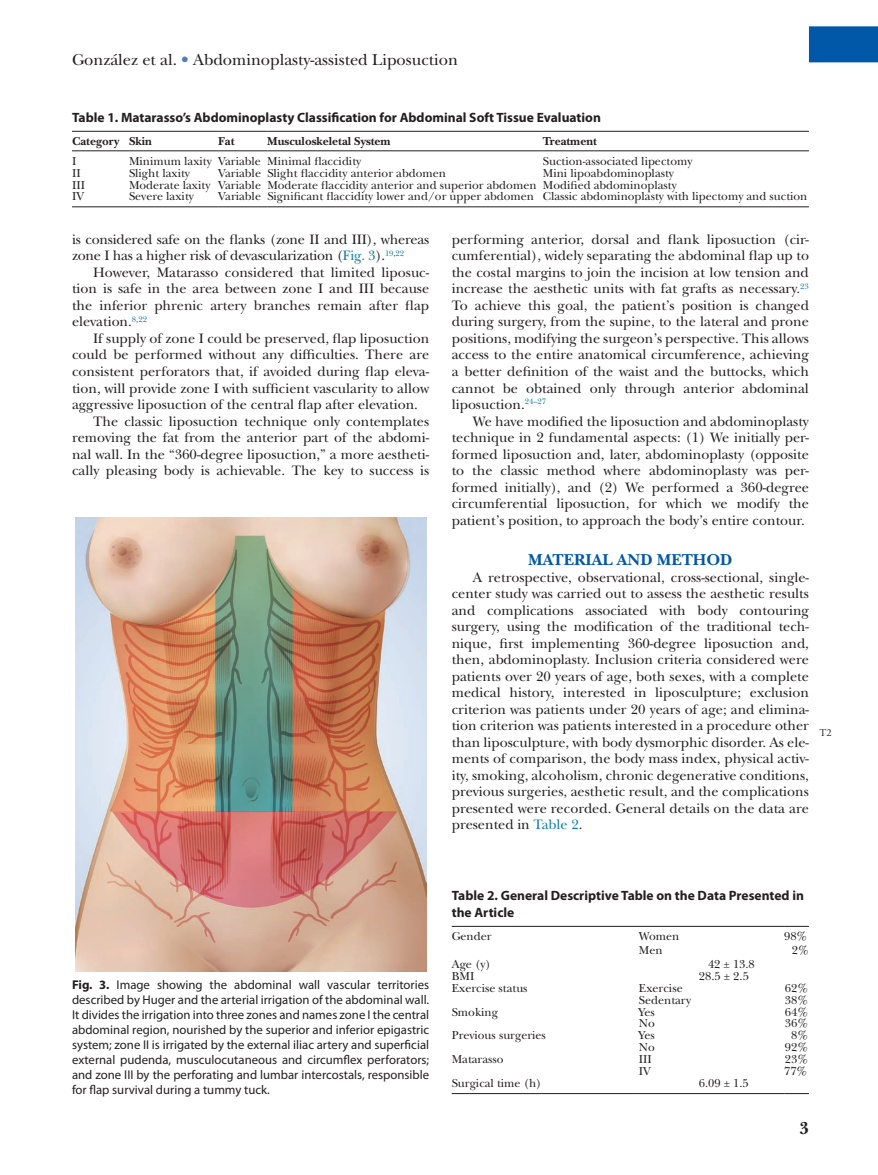
<style>
.page{position:relative;width:878px;height:1175px;background:#fff}
.page>*{position:absolute;margin:0;border:0;box-sizing:border-box;transform-origin:0 0}
.t1{font:700 18px "New Baskerville Std";color:#231f20}
.t2{font:16.5px "New Baskerville Std";color:#231f20}
.t3{font:700 16.5px "New Baskerville Std";color:#0157a8}
.t4{font:14.25px/16.5px "New Baskerville Std";color:#231f20;text-align:justify}
.t5{font:700 13.5px/16.5px "Myriad Pro";color:#231f20}
.t6{font:12.75px/15px "Myriad Pro";color:#231f20;text-align:justify}
.t7{font:12px "New Baskerville Std";color:#231f20}
.t8{font:700 12px "New Baskerville Std";color:#231f20}
.t9{font:10.5px "Adobe Garamond Pro";color:#231f20}
.s1{color:#5779bc}
.s2{color:#0f7eac}
.s3{font-weight:700}
</style>
<div class="page">
<div style="left:808px;top:26px;width:70px;height:36px;background:#0157a8"></div>
<hr style="left:72px;top:131px;width:57px;height:1px;background:#231f20">
<hr style="left:129px;top:131px;width:89px;height:1px;background:#231f20">
<hr style="left:218px;top:131px;width:49px;height:1px;background:#231f20">
<hr style="left:267px;top:131px;width:276px;height:1px;background:#231f20">
<hr style="left:543px;top:131px;width:265px;height:1px;background:#231f20">
<hr style="left:72px;top:150px;width:57px;height:1px;background:#231f20">
<hr style="left:129px;top:150px;width:89px;height:1px;background:#231f20">
<hr style="left:218px;top:150px;width:49px;height:1px;background:#231f20">
<hr style="left:267px;top:150px;width:276px;height:1px;background:#231f20">
<hr style="left:543px;top:150px;width:265px;height:1px;background:#231f20">
<hr style="left:72px;top:206px;width:57px;height:1px;background:#231f20">
<hr style="left:129px;top:206px;width:89px;height:1px;background:#231f20">
<hr style="left:218px;top:206px;width:49px;height:1px;background:#231f20">
<hr style="left:267px;top:206px;width:276px;height:1px;background:#231f20">
<hr style="left:543px;top:206px;width:265px;height:1px;background:#231f20">
<img style="left:75px;top:517px;width:351px;height:454px">
<hr style="left:452px;top:1093px;width:187px;height:1px;background:#231f20">
<hr style="left:639px;top:1093px;width:145px;height:1px;background:#231f20">
<svg style="left:784px;top:1093px;width:25px;height:1px"></svg>
<hr style="left:452px;top:926px;width:187px;height:1px;background:#231f20">
<hr style="left:639px;top:926px;width:145px;height:1px;background:#231f20">
<svg style="left:784px;top:926px;width:25px;height:1px"></svg>
<p class="t2" style="left:72px;top:50px;width:387px">González et al. <span class="s1">•</span> Abdominoplasty-assisted Liposuction</p>
<p class="t5" style="left:72px;top:109px;width:530px">Table 1. Matarasso’s Abdominoplasty Classification for Abdominal Soft Tissue Evaluation</p>
<p class="t8" style="left:72px;top:134px;width:81px">Category Skin</p>
<p class="t8" style="left:218px;top:134px;width:18px">Fat</p>
<p class="t8" style="left:267px;top:134px;width:125px">Musculoskeletal System</p>
<p class="t8" style="left:543px;top:134px;width:56px">Treatment</p>
<p class="t7" style="left:72px;top:154px;width:6px">I</p>
<p class="t7" style="left:129px;top:154px;width:234px">Minimum laxity Variable Minimal flaccidity</p>
<p class="t7" style="left:543px;top:154px;width:151px">Suction-associated lipectomy</p>
<p class="t7" style="left:72px;top:166px;width:10px">II</p>
<p class="t7" style="left:129px;top:166px;width:62px">Slight laxity</p>
<p class="t7" style="left:218px;top:166px;width:229px">Variable Slight flaccidity anterior abdomen</p>
<p class="t7" style="left:543px;top:166px;width:133px">Mini lipoabdominoplasty</p>
<p class="t7" style="left:72px;top:178px;width:14px">III</p>
<p class="t7" style="left:129px;top:178px;width:549px">Moderate laxity Variable Moderate flaccidity anterior and superior abdomen Modified abdominoplasty</p>
<p class="t7" style="left:72px;top:189px;width:14px">IV</p>
<p class="t7" style="left:129px;top:189px;width:66px">Severe laxity</p>
<p class="t7" style="left:218px;top:189px;width:590px">Variable Significant flaccidity lower and/or upper abdomen Classic abdominoplasty with lipectomy and suction</p>
<p class="t4" style="left:72px;top:231px;width:359px">is considered safe on the flanks (zone II and III), whereas zone I has a higher risk of devascularization (<span class="s2">Fig. 3</span>).<sup>19</sup><sup>,</sup><sup>22</sup></p>
<p class="t4" style="left:72px;top:264px;width:359px;text-indent:21px">However, Matarasso considered that limited liposuc&shy;tion is safe in the area between zone I and III because the inferior phrenic artery branches remain after flap elevation.<sup>8</sup><sup>,</sup><sup>22</sup></p>
<p class="t4" style="left:93px;top:330px;width:338px">If supply of zone I could be preserved, flap liposuction</p>
<p class="t4" style="left:72px;top:347px;width:358px">could be performed without any difficulties. There are</p>
<p class="t4" style="left:72px;top:363px;width:358px">consistent perforators that, if avoided during flap eleva-</p>
<p class="t4" style="left:72px;top:380px;width:358px">tion, will provide zone I with sufficient vascularity to allow</p>
<p class="t4" style="left:72px;top:396px;width:347px">aggressive liposuction of the central flap after elevation.</p>
<p class="t4" style="left:93px;top:413px;width:338px">The classic liposuction technique only contemplates</p>
<p class="t4" style="left:72px;top:429px;width:359px">removing the fat from the anterior part of the abdomi-</p>
<p class="t4" style="left:72px;top:446px;width:359px">nal wall. In the “360-degree liposuction,” a more aestheti-</p>
<p class="t4" style="left:72px;top:462px;width:358px">cally pleasing body is achievable. The key to success is</p>
<p class="t4" style="left:451px;top:231px;width:359px">performing anterior, dorsal and flank liposuction (cir&shy;cumferential), widely separating the abdominal flap up to the costal margins to join the incision at low tension and increase the aesthetic units with fat grafts as necessary.<sup>23<br></sup>To achieve this goal, the patient’s position is changed during surgery, from the supine, to the lateral and prone positions, modifying the surgeon’s perspective. This allows access to the entire anatomical circumference, achieving a better definition of the waist and the buttocks, which cannot be obtained only through anterior abdominal liposuction.<sup>24–27</sup></p>
<p class="t4" style="left:451px;top:413px;width:359px;text-indent:21px">We have modified the liposuction and abdominoplasty technique in 2 fundamental aspects: (1) We initially per&shy;formed liposuction and, later, abdominoplasty (opposite to the classic method where abdominoplasty was per&shy;formed initially), and (2) We performed a 360-degree circumferential liposuction, for which we modify the patient’s position, to approach the body’s entire contour.</p>
<p class="t3" style="left:528px;top:550px;width:206px">MATERIAL AND METHOD</p>
<p class="t4" style="left:451px;top:569px;width:359px;text-indent:21px">A retrospective, observational, cross-sectional, single&shy;center study was carried out to assess the aesthetic results and complications associated with body contouring surgery, using the modification of the traditional tech&shy;nique, first implementing 360-degree liposuction and, then, abdominoplasty. Inclusion criteria considered were patients over 20 years of age, both sexes, with a complete medical history, interested in liposculpture; exclusion criterion was patients under 20 years of age; and elimina&shy;tion criterion was patients interested in a procedure other than liposculpture, with body dysmorphic disorder. As ele&shy;ments of comparison, the body mass index, physical activ&shy;ity, smoking, alcoholism, chronic degenerative conditions, previous surgeries, aesthetic result, and the complications presented were recorded. General details on the data are presented in <span class="s2">Table 2</span>.</p>
<p class="t9" style="left:819px;top:726px;width:14px">T2</p>
<p class="t6" style="left:72px;top:977px;width:359px"><span class="s3">Fig. 3.</span> I mage showing the abdominal wall vascular territories described by Huger and the arterial irrigation of the abdominal wall.<br>It divides the irrigation into three zones and names zone I the central abdominal region, nourished by the superior and inferior epigastric system; zone II is irrigated by the external iliac artery and superficial external pudenda, musculocutaneous and circumflex perforators; and zone III by the perforating and lumbar intercostals, responsible for flap survival during a tummy tuck.</p>
<p class="t5" style="left:452px;top:887px;width:354px">Table 2. General Descriptive Table on the Data Presented in the Article</p>
<p class="t7" style="left:452px;top:929px;width:41px">Gender</p>
<p class="t7" style="left:639px;top:929px;width:42px">Women</p>
<p class="t7" style="left:784px;top:929px;width:25px">98%</p>
<p class="t7" style="left:639px;top:943px;width:25px">Men</p>
<p class="t7" style="left:791px;top:943px;width:19px">2%</p>
<p class="t7" style="left:452px;top:957px;width:40px">Age (y)</p>
<p class="t7" style="left:708px;top:957px;width:48px">42 ± 13.8</p>
<p class="t7" style="left:452px;top:968px;width:24px">BMI</p>
<p class="t7" style="left:699px;top:968px;width:51px">28.5 ± 2.5</p>
<p class="t7" style="left:452px;top:980px;width:77px">Exercise status</p>
<p class="t7" style="left:639px;top:980px;width:45px">Exercise</p>
<p class="t7" style="left:784px;top:980px;width:25px">62%</p>
<p class="t7" style="left:639px;top:992px;width:54px">Sedentary</p>
<p class="t7" style="left:784px;top:992px;width:25px">38%</p>
<p class="t7" style="left:451px;top:1004px;width:48px">Smoking</p>
<p class="t7" style="left:639px;top:1004px;width:17px">Yes</p>
<p class="t7" style="left:784px;top:1004px;width:25px">64%</p>
<p class="t7" style="left:639px;top:1016px;width:17px">No</p>
<p class="t7" style="left:784px;top:1016px;width:25px">36%</p>
<p class="t7" style="left:451px;top:1028px;width:96px">Previous surgeries</p>
<p class="t7" style="left:639px;top:1028px;width:17px">Yes</p>
<p class="t7" style="left:791px;top:1028px;width:19px">8%</p>
<p class="t7" style="left:639px;top:1040px;width:17px">No</p>
<p class="t7" style="left:784px;top:1040px;width:25px">92%</p>
<p class="t7" style="left:451px;top:1052px;width:53px">Matarasso</p>
<p class="t7" style="left:639px;top:1052px;width:14px">III</p>
<p class="t7" style="left:784px;top:1052px;width:25px">23%</p>
<p class="t7" style="left:639px;top:1064px;width:14px">IV</p>
<p class="t7" style="left:784px;top:1064px;width:25px">77%</p>
<p class="t7" style="left:451px;top:1076px;width:91px">Surgical time (h)</p>
<p class="t7" style="left:699px;top:1076px;width:51px">6.09 ± 1.5</p>
<p class="t1" style="left:799px;top:1118px;width:11px">3</p>
</div>
